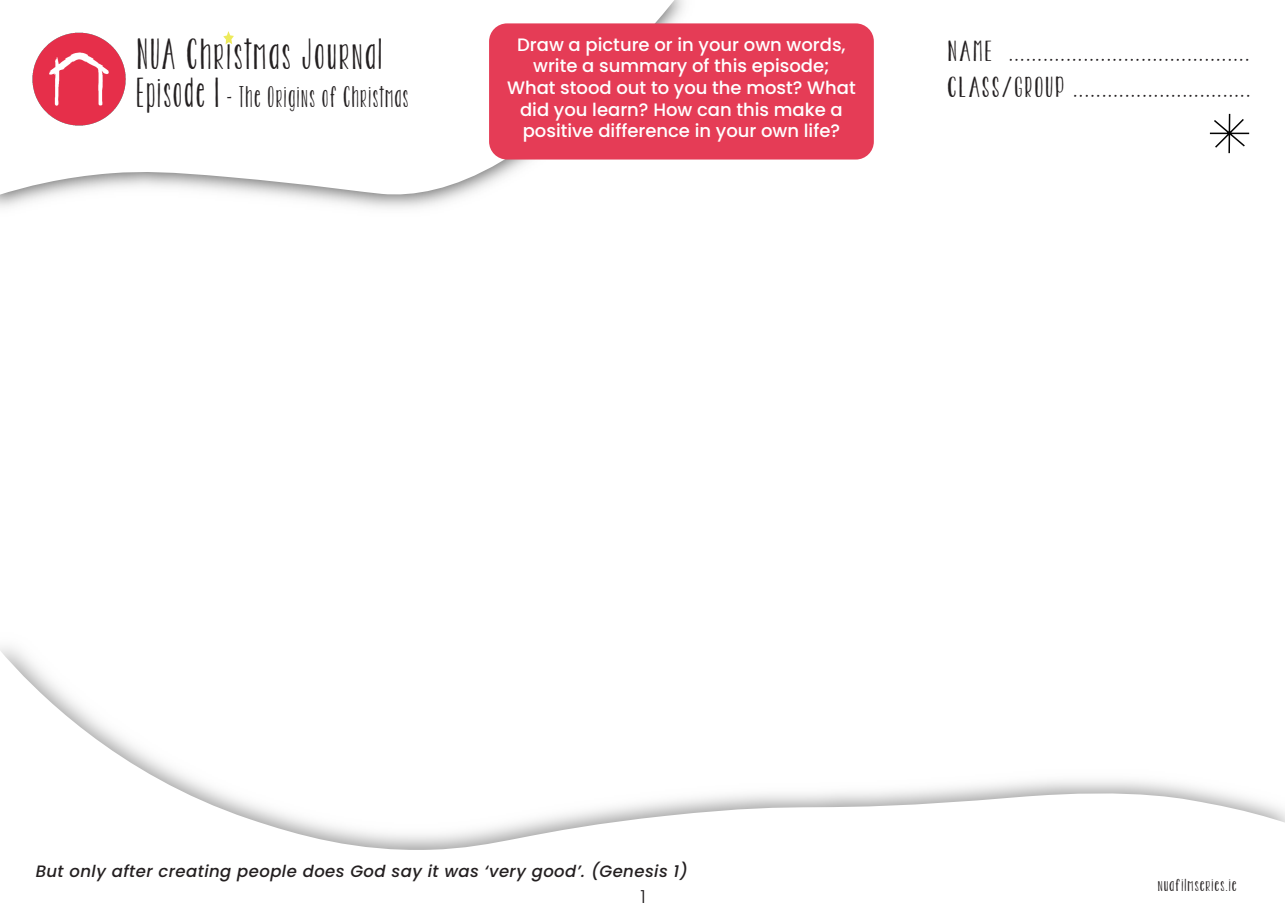
<style>
.page{position:relative;width:1285px;height:915px;background:#fff}
.page>*{position:absolute;margin:0;border:0;box-sizing:border-box;transform-origin:0 0}
.t1{font:36px "KG Twois Better Than One";letter-spacing:.065em;color:#231f20}
.t2{font:30px/36px "KG Twois Better Than One";color:#231f20}
.t3{font:24.75px "KG Twois Better Than One";letter-spacing:.07em;color:#231f20;scale:.91 1}
.t4{font:500 18px/21.6px "Poppins";color:#fff;text-align:center}
.t5{font:300 18px "Poppins";color:#231f20}
.t6{font:italic 500 16.5px "Poppins";letter-spacing:.025em;color:#231f20}
.t7{font:14.4px "KG Twois Better Than One";letter-spacing:.07em;color:#231f20;scale:1.15 1}
.s1{font-size:34.65px}
.s2{font-size:24px}
</style>
<div class="page">
<svg style="left:0;top:0;width:680px;height:201px"></svg>
<svg style="left:0;top:649px;width:1284px;height:201px"></svg>
<img style="left:31px;top:31px;width:95px;height:95px">
<svg style="left:223px;top:31px;width:11px;height:13px"></svg>
<div style="left:489px;top:23px;width:384px;height:136px;background:#e53c56;border-radius:18px"></div>
<svg style="left:1209px;top:113px;width:41px;height:41px"></svg>
<h1 class="t1" style="left:136px;top:33px;width:247px">NUA Christmas Journal</h1>
<h3 class="t3" style="left:136px;top:82px;width:301px"><span class="s1">Episode 1</span> - The Origins of Christmas</h3>
<p class="t4" style="left:507px;top:34px;width:350px">Draw a picture or in your own words, write a summary of this episode; What stood out to you the most? What did you learn? How can this make a positive difference in your own life?</p>
<h2 class="t2" style="left:947px;top:30px;width:305px"><span class="s2">NAME</span> ..........................................<br><span class="s2">CLASS/GROUP</span> ...............................</h2>
<p class="t6" style="left:36px;top:861px;width:653px">But only after creating people does God say it was ‘very good’. (Genesis 1)</p>
<p class="t5" style="left:640px;top:886px;width:7px">1</p>
<p class="t7" style="left:1157px;top:876px;width:70px">nuafilmseries.ie</p>
</div>
